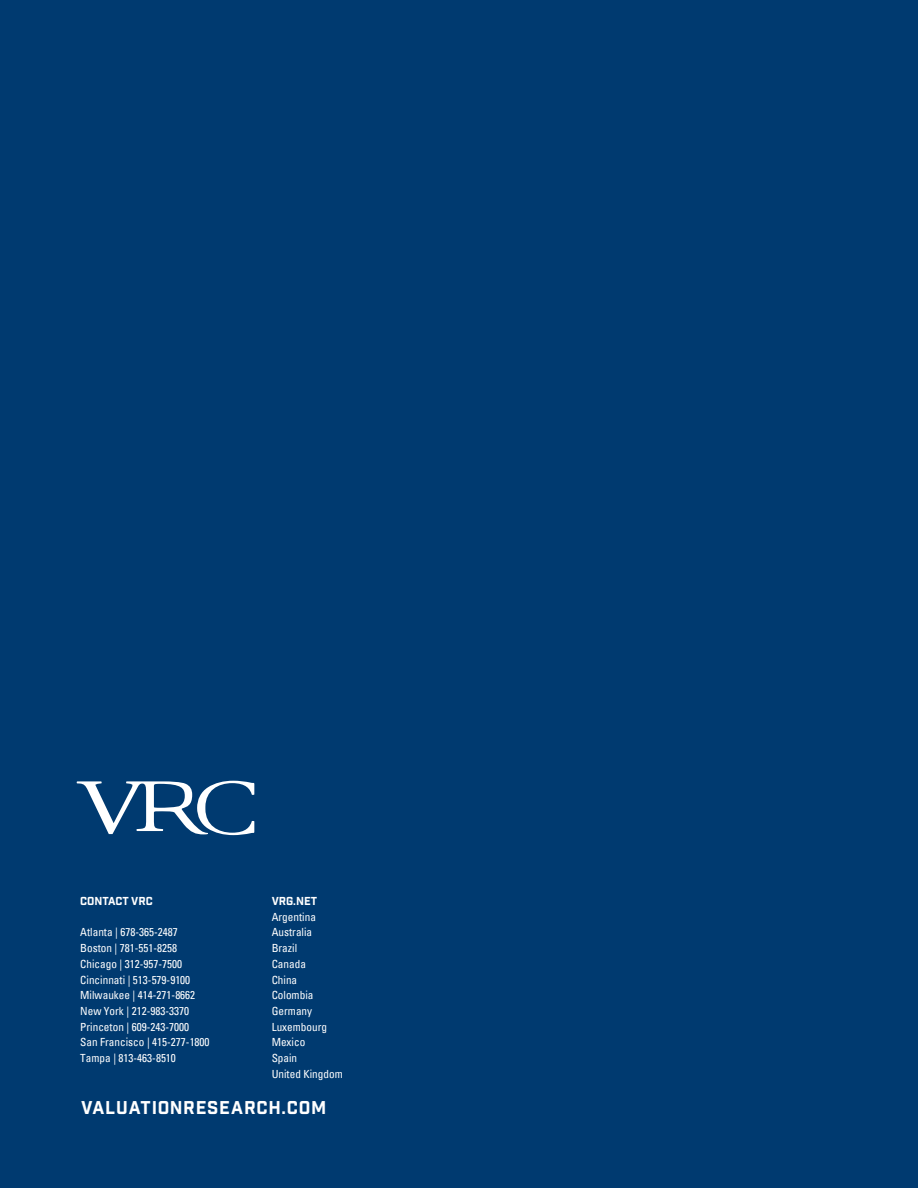
<style>
.page{position:relative;width:918px;height:1188px;background:#fff}
.page>*{position:absolute;margin:0;border:0;box-sizing:border-box;transform-origin:0 0}
.t1{font:18px "Industry Inc Base";letter-spacing:.04em;color:#fff}
.t2{font:condensed 11.25px/15.8px "Univers";color:#fff}
.t3{font:11.25px "Industry Inc Base";color:#fff}
</style>
<div class="page">
<div style="left:1px;top:0;width:917px;height:1188px;background:#003a70"></div>
<svg style="left:76px;top:781px;width:178px;height:54px"></svg>
<p class="t3" style="left:272px;top:894px;width:47px">VRG.NET</p>
<p class="t2" style="left:272px;top:909px;width:73px">Argentina<br>Australia<br>Brazil<br>Canada<br>China<br>Colombia<br>Germany<br>Luxembourg<br>Mexico<br>Spain<br>United Kingdom</p>
<h1 class="t1" style="left:81px;top:1097px;width:247px">VALUATIONRESEARCH.COM</h1>
<p class="t3" style="left:80px;top:894px;width:74px">CONTACT VRC</p>
<p class="t2" style="left:80px;top:924px;width:131px">Atlanta | 678-365-2487<br>Boston | 781-551-8258<br>Chicago | 312-957-7500<br>Cincinnati | 513-579-9100<br>Milwaukee | 414-271-8662<br>New York | 212-983-3370<br>Princeton | 609-243-7000<br>San Francisco | 415-277-1800<br>Tampa | 813-463-8510</p>
</div>
